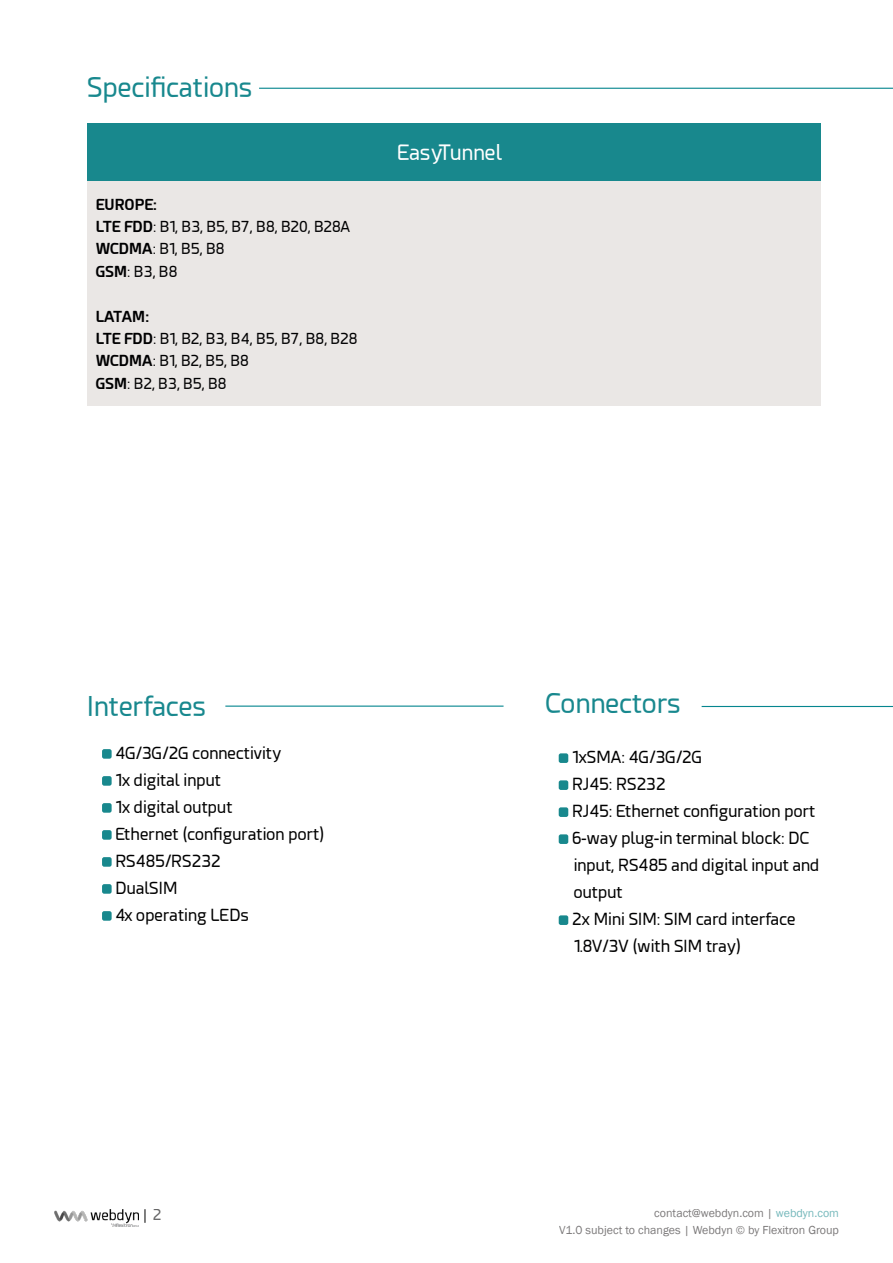
<style>
.page{position:relative;width:893px;height:1263px;background:#fff}
.page>*{position:absolute;margin:0;border:0;box-sizing:border-box;transform-origin:0 0}
.t1{font:27px "Esphimere";color:#18888e}
.t2{font:21px "Esphimere";color:#fff}
.t3{font:16.5px/27px "Esphimere";color:#000001}
.Tabla_título{font:15px "Esphimere";color:#000001}
.Tabla_título-2{font:700 15px "Esphimere";color:#000001}
.t4{font:15px "Esphimere";color:#000002}
.t5{font:12px/16.5px "Franklin Gothic";color:#231f20;text-align:right}
.s1{font-weight:700}
.s2{color:#18888d}
</style>
<div class="page">
<svg style="left:145px;top:1209px;width:1px;height:14px"></svg>
<img style="left:54px;top:1209px;width:85px;height:17px">
<hr style="left:259px;top:88px;width:634px;height:1px;background:#06868f">
<hr style="left:225px;top:705px;width:279px;height:2px;background:#06868f">
<hr style="left:702px;top:706px;width:191px;height:1px;background:#06868f">
<div style="left:87px;top:123px;width:733px;height:59px;background:#18888d"></div>
<div style="left:87px;top:182px;width:733px;height:112px;background:#eae7e5"></div>
<div style="left:87px;top:294px;width:733px;height:112px;background:#eae7e5"></div>
<div style="left:102px;top:749px;width:10px;height:10px;background:#18888d;border-radius:2px"></div>
<div style="left:102px;top:776px;width:10px;height:10px;background:#18888d;border-radius:2px"></div>
<div style="left:102px;top:803px;width:10px;height:10px;background:#18888d;border-radius:2px"></div>
<div style="left:102px;top:830px;width:10px;height:10px;background:#18888d;border-radius:2px"></div>
<div style="left:102px;top:857px;width:10px;height:10px;background:#18888d;border-radius:2px"></div>
<div style="left:102px;top:884px;width:10px;height:10px;background:#18888d;border-radius:2px"></div>
<div style="left:102px;top:911px;width:10px;height:10px;background:#18888d;border-radius:2px"></div>
<div style="left:559px;top:753px;width:9px;height:10px;background:#18888d;border-radius:2px"></div>
<div style="left:559px;top:780px;width:9px;height:10px;background:#18888d;border-radius:2px"></div>
<div style="left:559px;top:807px;width:9px;height:10px;background:#18888d;border-radius:2px"></div>
<div style="left:559px;top:834px;width:9px;height:10px;background:#18888d;border-radius:2px"></div>
<div style="left:559px;top:915px;width:9px;height:10px;background:#18888d;border-radius:2px"></div>
<p class="t1" style="left:87px;top:72px;width:167px">Specifications</p>
<p class="Tabla_título-2" style="left:96px;top:195px;width:63px">EUROPE:</p>
<p class="Tabla_título" style="left:96px;top:218px;width:256px"><span class="s1">LTE FDD</span>: B1, B3, B5, B7, B8, B20, B28A</p>
<p class="Tabla_título" style="left:96px;top:240px;width:130px"><span class="s1">WCDMA</span>: B1, B5, B8</p>
<p class="Tabla_título" style="left:96px;top:263px;width:83px"><span class="s1">GSM</span>: B3, B8</p>
<p class="Tabla_título-2" style="left:96px;top:307px;width:55px">LATAM:</p>
<p class="Tabla_título" style="left:96px;top:330px;width:263px"><span class="s1">LTE FDD</span>: B1, B2, B3, B4, B5, B7, B8, B28</p>
<p class="Tabla_título" style="left:96px;top:353px;width:155px"><span class="s1">WCDMA</span>: B1, B2, B5, B8</p>
<p class="Tabla_título" style="left:96px;top:375px;width:132px"><span class="s1">GSM</span>: B2, B3, B5, B8</p>
<p class="t2" style="left:397px;top:141px;width:106px">EasyTunnel</p>
<p class="t1" style="left:87px;top:691px;width:121px">Interfaces</p>
<p class="t3" style="left:115px;top:739px;width:168px">4G/3G/2G connectivity</p>
<p class="t3" style="left:115px;top:766px;width:107px">1x digital input</p>
<p class="t3" style="left:115px;top:793px;width:119px">1x digital output</p>
<p class="t3" style="left:115px;top:820px;width:211px">Ethernet (configuration port)</p>
<p class="t3" style="left:115px;top:847px;width:107px">RS485/RS232</p>
<p class="t3" style="left:115px;top:874px;width:64px">DualSIM</p>
<p class="t3" style="left:115px;top:901px;width:135px">4x operating LEDs</p>
<p class="t4" style="left:152px;top:1206px;width:10px">2</p>
<p class="t1" style="left:545px;top:688px;width:137px">Connectors</p>
<p class="t3" style="left:572px;top:744px;width:132px">1xSMA: 4G/3G/2G</p>
<p class="t3" style="left:572px;top:771px;width:95px">RJ45: RS232</p>
<p class="t3" style="left:572px;top:798px;width:245px">RJ45: Ethernet configuration port</p>
<p class="t3" style="left:572px;top:825px;width:249px">6-way plug-in terminal block: DC input, RS485 and digital input and output</p>
<p class="t3" style="left:572px;top:906px;width:225px">2x Mini SIM: SIM card interface<br>1.8V/3V (with SIM tray)</p>
<p class="t5" style="left:559px;top:1205px;width:281px">contact@webdyn.com | <span class="s2">webdyn.com<br></span>V1.0 subject to changes | Webdyn © by Flexitron Group</p>
</div>
